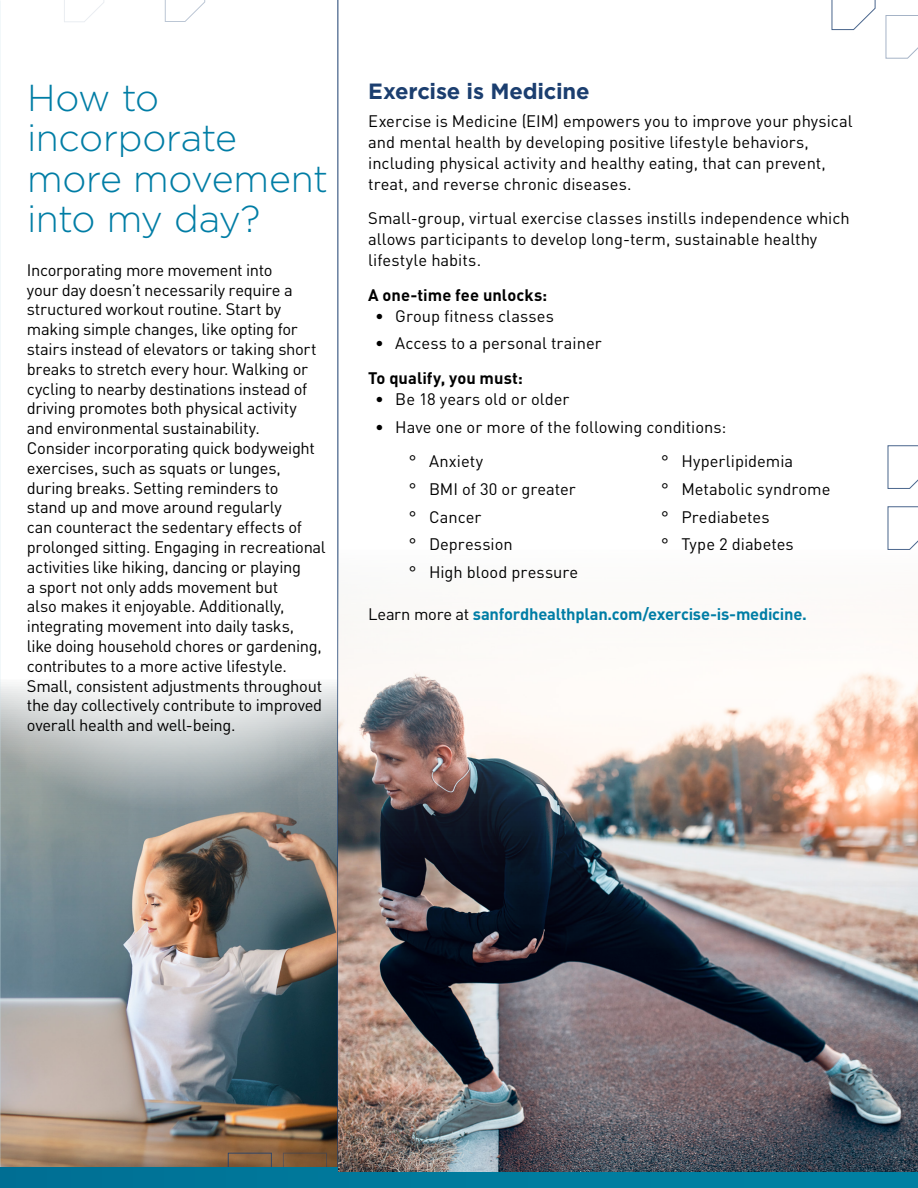
<style>
.page{position:relative;width:918px;height:1188px;background:#fff}
.page>*{position:absolute;margin:0;border:0;box-sizing:border-box;transform-origin:0 0}
.t1{font:300 37.5px/40.5px "Gotham";letter-spacing:-.015em;color:#007da5}
.t2{font:700 22.05px "Gotham";letter-spacing:-.01em;color:#1b3e6f}
.t3{font:16.5px/19.8px "DINOT";letter-spacing:-.01em;color:#000}
.t4{font:700 16.5px "DINOT";letter-spacing:-.015em;color:#007da5}
.t5{font:700 16.5px "DINOT";letter-spacing:.005em;color:#000}
.s1{font-weight:400;color:#000}
</style>
<div class="page">
<img style="left:0;top:827px;width:338px;height:340px">
<svg style="left:887px;top:445px;width:31px;height:44px"></svg>
<svg style="left:165px;top:0;width:41px;height:22px"></svg>
<svg style="left:64px;top:0;width:40px;height:22px"></svg>
<svg style="left:831px;top:0;width:45px;height:30px"></svg>
<svg style="left:885px;top:15px;width:33px;height:44px"></svg>
<svg style="left:887px;top:506px;width:31px;height:44px"></svg>
<svg style="left:228px;top:1152px;width:44px;height:15px"></svg>
<svg style="left:283px;top:1152px;width:45px;height:15px"></svg>
<svg style="left:0;top:273px;width:338px;height:554px"></svg>
<hr style="left:338px;top:0;width:1px;height:1188px;background:#1b3e6f">
<div style="left:0;top:1167px;width:918px;height:21px;background:#007b9d"></div>
<img style="left:338px;top:550px;width:580px;height:622px">
<h1 class="t1" style="left:27px;top:76px;width:303px">How to incorporate more movement into my day?</h1>
<p class="t3" style="left:27px;top:260px;width:300px">Incorporating more movement into<br>your day doesn’t necessarily require a structured workout routine. Start by making simple changes, like opting for stairs instead of elevators or taking short breaks to stretch every hour. Walking or cycling to nearby destinations instead of driving promotes both physical activity and environmental sustainability.<br>Consider incorporating quick bodyweight exercises, such as squats or lunges, during breaks. Setting reminders to<br>stand up and move around regularly<br>can counteract the sedentary effects of prolonged sitting. Engaging in recreational activities like hiking, dancing or playing<br>a sport not only adds movement but<br>also makes it enjoyable. Additionally, integrating movement into daily tasks,<br>like doing household chores or gardening, contributes to a more active lifestyle.<br>Small, consistent adjustments throughout the day collectively contribute to improved overall health and well-being.</p>
<h2 class="t2" style="left:368px;top:76px;width:223px">Exercise is Medicine</h2>
<p class="t3" style="left:368px;top:110px;width:486px;line-height:21px">Exercise is Medicine (EIM) empowers you to improve your physical and mental health by developing positive lifestyle behaviors, including physical activity and healthy eating, that can prevent, treat, and reverse chronic diseases.</p>
<p class="t3" style="left:368px;top:207px;width:483px;line-height:21px">Small-group, virtual exercise classes instills independence which allows participants to develop long-term, sustainable healthy lifestyle habits.</p>
<p class="t5" style="left:368px;top:284px;width:181px">A one-time fee unlocks:</p>
<p class="t3" style="left:375px;top:306px;width:181px">• Group fitness classes</p>
<p class="t3" style="left:375px;top:333px;width:228px">• Access to a personal trainer</p>
<p class="t5" style="left:368px;top:367px;width:156px">To qualify, you must:</p>
<p class="t3" style="left:375px;top:389px;width:196px">• Be 18 years old or older</p>
<p class="t3" style="left:409px;top:409px;width:319px;line-height:34.5px;text-indent:-34px">• Have one or more of the following conditions: ° Anxiety</p>
<p class="t3" style="left:409px;top:475px;width:171px;line-height:27.8px">° BMI of 30 or greater ° Cancer<br>° Depression<br>° High blood pressure</p>
<p class="t3" style="left:661px;top:447px;width:171px;line-height:27.8px">° Hyperlipidemia<br>° Metabolic syndrome ° Prediabetes<br>° Type 2 diabetes</p>
<p class="t4" style="left:368px;top:604px;width:440px"><span class="s1">Learn more at</span> sanfordhealthplan.com/exercise-is-medicine.</p>
</div>
